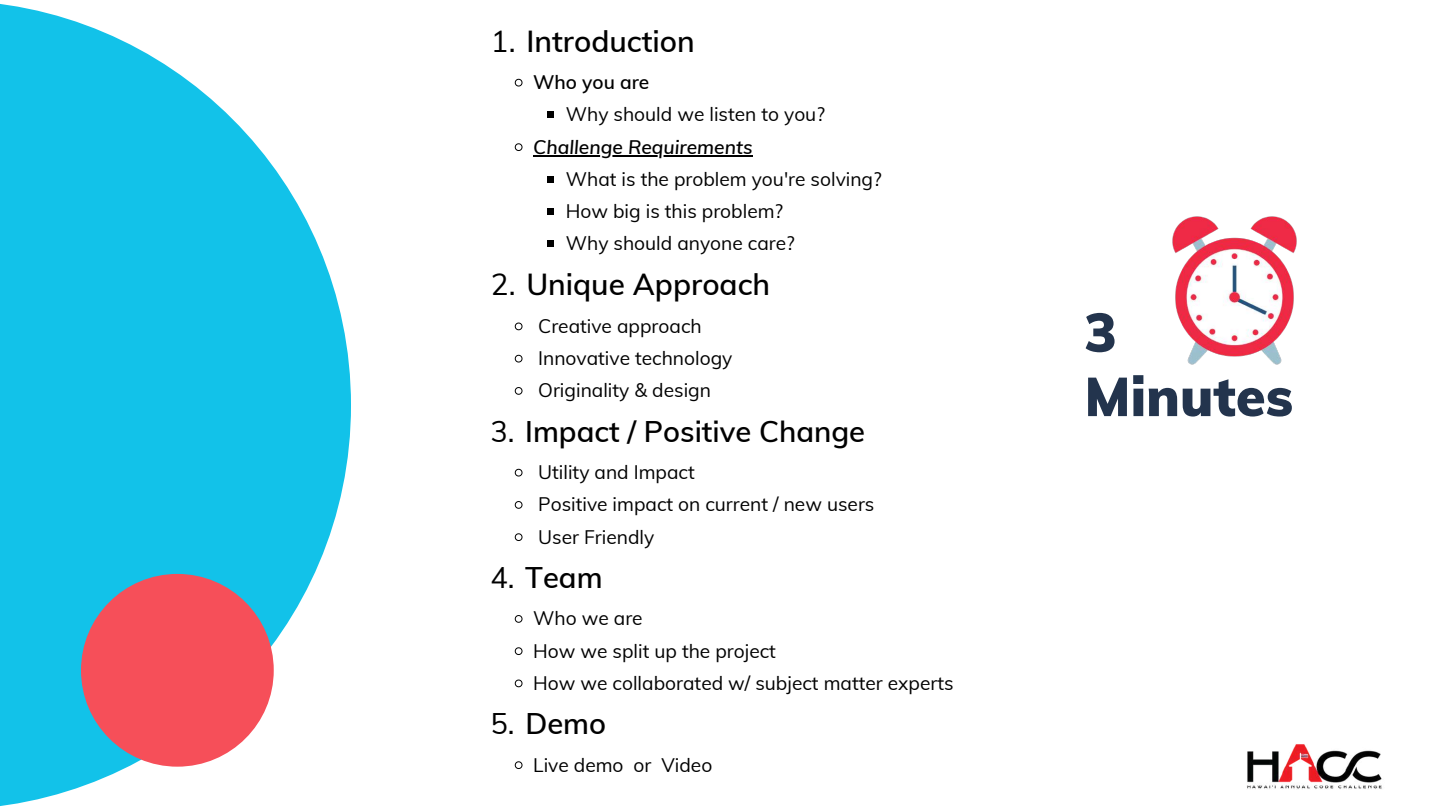
<style>
.page{position:relative;width:1440px;height:810px;background:#fff}
.page>*{position:absolute;margin:0;border:0;box-sizing:border-box;transform-origin:0 0}
.t1{font:900 54.1px/64.2px "Muli";color:#23344d}
.t2{font:600 29.7px "Muli";color:#000}
.t3{font:600 29.2px "Muli";color:#000}
.t4{font:19.2px/32.2px "Muli";color:#000}
.t5{font:italic 600 19.2px "Muli";color:#000}
.t6{font:600 19.2px "Muli";color:#000}
.s1{font-weight:400}
</style>
<div class="page">
<svg style="left:0;top:4px;width:351px;height:802px;fill:#12c2e9"></svg>
<div style="left:81px;top:574px;width:193px;height:193px;background:#f64f59;border-radius:50%"></div>
<svg style="left:514px;top:78px;width:9px;height:9px"></svg>
<svg style="left:548px;top:112px;width:6px;height:6px"></svg>
<svg style="left:514px;top:143px;width:9px;height:8px"></svg>
<hr style="left:533px;top:155px;width:220px;height:2px;background:#000">
<div style="left:548px;top:176px;width:6px;height:7px;background:#000"></div>
<div style="left:548px;top:208px;width:6px;height:7px;background:#000"></div>
<svg style="left:548px;top:241px;width:6px;height:6px"></svg>
<svg style="left:514px;top:322px;width:9px;height:9px"></svg>
<svg style="left:514px;top:354px;width:9px;height:9px"></svg>
<svg style="left:514px;top:387px;width:9px;height:8px"></svg>
<svg style="left:514px;top:468px;width:9px;height:9px"></svg>
<svg style="left:514px;top:501px;width:9px;height:8px"></svg>
<svg style="left:514px;top:533px;width:9px;height:8px"></svg>
<svg style="left:514px;top:615px;width:9px;height:8px"></svg>
<svg style="left:514px;top:647px;width:9px;height:8px"></svg>
<svg style="left:514px;top:679px;width:9px;height:9px"></svg>
<svg style="left:514px;top:761px;width:9px;height:8px"></svg>
<img style="left:1247px;top:744px;width:135px;height:46px">
<img style="left:1172px;top:216px;width:125px;height:148px">
<h2 class="t2" style="left:491px;top:22px;width:205px"><span class="s1">1.</span> Introduction</h2>
<p class="t6" style="left:533px;top:70px;width:118px">Who you are</p>
<p class="t4" style="left:566px;top:98px;width:261px">Why should we listen to you?</p>
<p class="t5" style="left:533px;top:134px;width:221px">Challenge Requirements</p>
<p class="t4" style="left:566px;top:162px;width:317px">What is the problem you're solving?<br>How big is this problem?<br>Why should anyone care?</p>
<h2 class="t2" style="left:491px;top:265px;width:281px"><span class="s1">2.</span> Unique Approach</h2>
<p class="t4" style="left:538px;top:309px;width:196px">Creative approach<br>Innovative technology<br>Originality &amp; design</p>
<h3 class="t3" style="left:490px;top:412px;width:376px"><span class="s1">3.</span> Impact / Positive Change</h3>
<p class="t4" style="left:538px;top:456px;width:338px">Utility and Impact<br>Positive impact on current / new users<br>User Friendly</p>
<h3 class="t3" style="left:490px;top:558px;width:114px"><span class="s1">4.</span> Team</h3>
<p class="t4" style="left:533px;top:602px;width:422px">Who we are<br>How we split up the project<br>How we collaborated w/ subject matter experts</p>
<h3 class="t3" style="left:490px;top:705px;width:117px"><span class="s1">5.</span> Demo</h3>
<p class="t4" style="left:533px;top:748px;width:181px">Live demo or Video</p>
<h1 class="t1" style="left:1084px;top:299px;width:210px">3<br>Minutes</h1>
</div>
